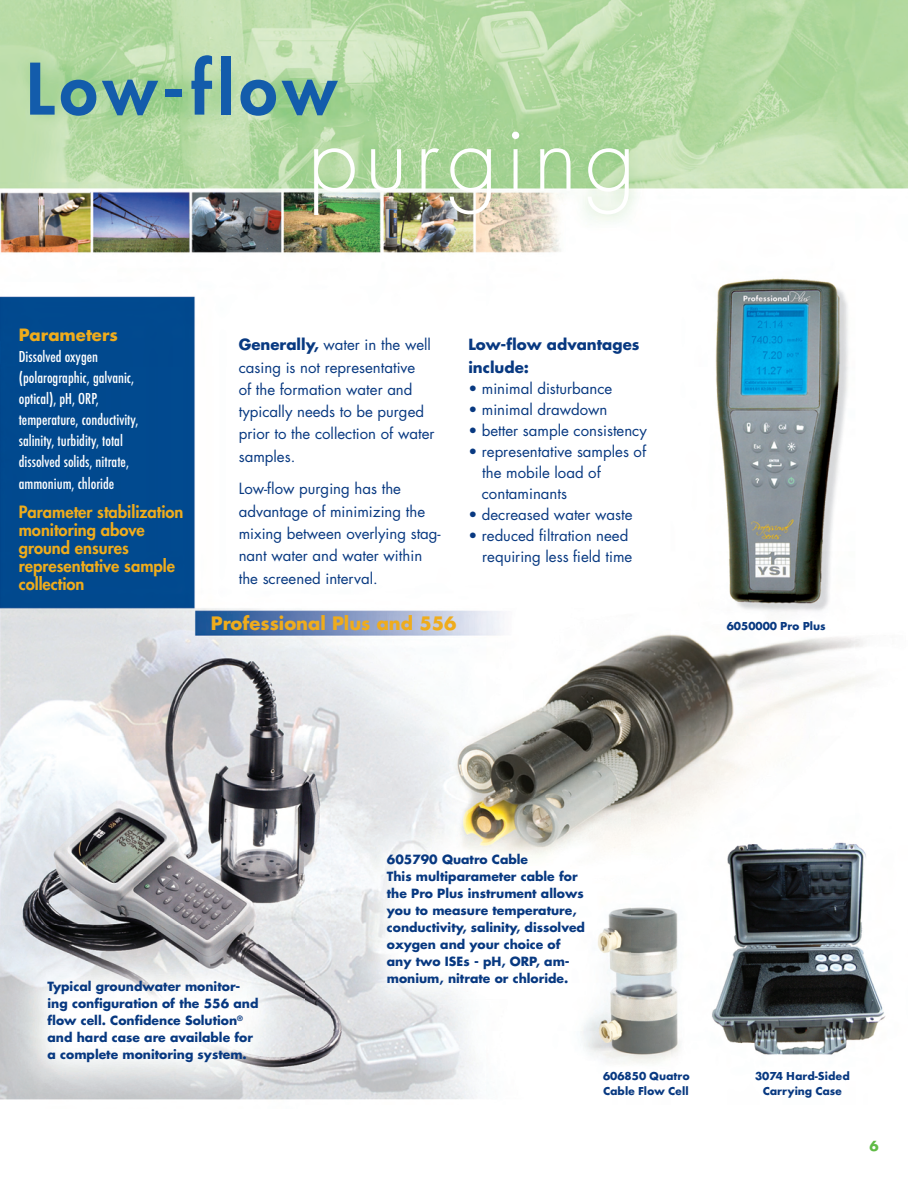
<style>
.page{position:relative;width:908px;height:1184px;background:#fff}
.page>*{position:absolute;margin:0;border:0;box-sizing:border-box;transform-origin:0 0}
.t1{font:300 90px "Futura";letter-spacing:.08em;color:#fff}
.t2{font:800 69px "Futura";letter-spacing:.08em;color:#135cab}
.t3{font:700 18px "Futura";color:#efac1c}
.t4{font:500 condensed 16.5px/21.1px "Futura T";color:#fff}
.t5{font:800 16.5px/18px "Futura";color:#efac1c}
.t6{font:700 16.5px "Futura";color:#efac1c}
.t7{font:15px/22.2px "Futura";color:#083981}
.t8{font:700 15px/22.2px "Futura";color:#083981}
.t9{font:700 13.5px "Futura";color:#60bb46}
.t10{font:700 12.3px/17px "Futura";color:#083981}
.t11{font:700 12px/14.4px "Futura T";color:#083981}
.s1{font-weight:700}
</style>
<div class="page">
<img style="left:0;top:0;width:908px;height:1100px">
<img style="left:0;top:925px;width:304px;height:175px">
<img style="left:331px;top:798px;width:299px;height:232px">
<h2 class="t2" style="left:26px;top:56px;width:312px">Low-flow</h2>
<h1 class="t1" style="left:307px;top:116px;width:330px">purging</h1>
<p class="t6" style="left:19px;top:328px;width:101px">Parameters</p>
<p class="t4" style="left:19px;top:347px;width:121px">Dissolved oxygen (polarographic, galvanic, optical), pH, ORP, temperature, conductivity, salinity, turbidity, total dissolved solids, nitrate, ammonium, chloride</p>
<p class="t5" style="left:19px;top:504px;width:166px">Parameter stabilization monitoring above ground ensures representative sample collection</p>
<p class="t7" style="left:239px;top:335px;width:197px"><span class="s1">Generally,</span> water in the well casing is not representative<br>of the formation water and typically needs to be purged prior to the collection of water samples.</p>
<p class="t7" style="left:239px;top:479px;width:203px">Low-flow purging has the advantage of minimizing the mixing between overlying stag&shy;nant water and water within the screened interval.</p>
<p class="t3" style="left:211px;top:614px;width:247px">Professional Plus and 556</p>
<p class="t8" style="left:468px;top:335px;width:173px">Low-flow advantages include:</p>
<p class="t7" style="left:468px;top:378px;width:146px">• minimal disturbance</p>
<p class="t7" style="left:468px;top:399px;width:141px">• minimal drawdown</p>
<p class="t7" style="left:468px;top:420px;width:180px">• better sample consistency</p>
<p class="t7" style="left:482px;top:442px;width:166px;line-height:21px;text-indent:-14px">• representative samples of the mobile load of contaminants</p>
<p class="t7" style="left:468px;top:504px;width:166px">• decreased water waste</p>
<p class="t7" style="left:468px;top:526px;width:165px;line-height:21px;text-align:right">• reduced filtration need requiring less field time</p>
<p class="t11" style="left:726px;top:619px;width:100px">6050000 Pro Plus</p>
<p class="t10" style="left:48px;top:979px;width:212px">Typical groundwater monitor&shy;ing configuration of the 556 and flow cell. Confidence Solution<sup>® </sup>and hard case are available for a complete monitoring system.</p>
<p class="t10" style="left:387px;top:852px;width:200px">605790 Quatro Cable<br>This multiparameter cable for the Pro Plus instrument allows you to measure temperature, conductivity, salinity, dissolved oxygen and your choice of any two ISEs - pH, ORP, am&shy;monium, nitrate or chloride.</p>
<p class="t11" style="left:603px;top:1070px;width:88px">606850 Quatro<br>Cable Flow Cell</p>
<p class="t11" style="left:755px;top:1070px;width:96px;text-align:center">3074 Hard-Sided<br>Carrying Case</p>
<p class="t9" style="left:869px;top:1140px;width:11px">6</p>
</div>
